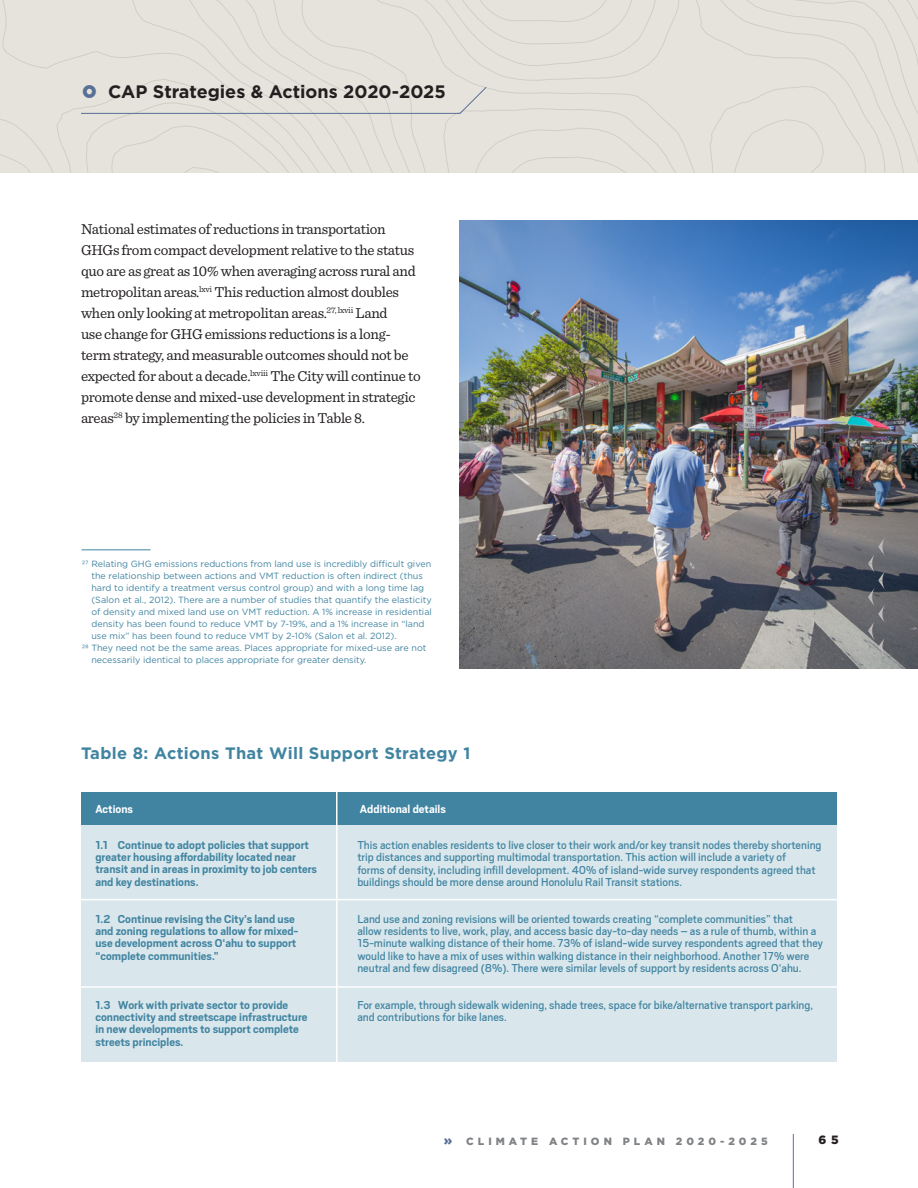
<style>
.page{position:relative;width:918px;height:1188px;background:#fff}
.page>*{position:absolute;margin:0;border:0;box-sizing:border-box;transform-origin:0 0}
.t1{font:700 18px "Gotham";color:#231f20}
.t2{font:700 16.5px "Gotham";letter-spacing:.02em;color:#4184a1}
.t3{font:15px/21px "Sentinel";letter-spacing:-.02em;color:#231f20}
.t4{font:12.75px/12.3px "Scout";color:#4184a1}
.t5{font:700 12.75px/12.3px "Scout";color:#4184a1}
.t6{font:700 12.75px "Scout";color:#fff}
.t7{font:900 12px "Gotham";color:#231f20}
.t8{font:900 10.5px "Gotham";letter-spacing:.38em;color:#808285}
.t9{font:9px/12px "Gotham";color:#4184a1}
.s1{font-size:13.5px;color:#597096}
</style>
<div class="page">
<hr style="left:793px;top:1134px;width:1px;height:54px;background:#597096">
<hr style="left:81px;top:550px;width:70px;height:1px;background:#4184a1">
<div style="left:81px;top:801px;width:756px;height:260px;background:#d9e7ec"></div>
<div style="left:81px;top:792px;width:756px;height:33px;background:#4184a1"></div>
<hr style="left:73px;top:899px;width:770px;height:1px;background:#fff">
<hr style="left:73px;top:986px;width:770px;height:2px;background:#fff">
<hr style="left:336px;top:780px;width:2px;height:408px;background:#fff">
<img style="left:459px;top:220px;width:459px;height:449px">
<svg style="left:882px;top:538px;width:3px;height:18px"></svg>
<svg style="left:882px;top:571px;width:3px;height:19px"></svg>
<svg style="left:872px;top:554px;width:3px;height:19px"></svg>
<svg style="left:882px;top:605px;width:3px;height:18px"></svg>
<svg style="left:882px;top:638px;width:3px;height:18px"></svg>
<svg style="left:872px;top:588px;width:3px;height:18px"></svg>
<svg style="left:872px;top:622px;width:3px;height:18px"></svg>
<div style="left:0;top:0;width:918px;height:173px;background:#e6e3dd"></div>
<p class="t1" style="left:108px;top:79px;width:339px">CAP Strategies &amp; Actions 2020-2025</p>
<p class="t3" style="left:81px;top:217px;width:341px">National estimates of reductions in transportation GHGs from compact development relative to the status quo are as great as 10% when averaging across rural and metropolitan areas.<sup>lxvi</sup> This reduction almost doubles when only looking at metropolitan areas.<sup>27,</sup> <sup>lxvii</sup> Land<br>use change for GHG emissions reductions is a long&shy;term strategy, and measurable outcomes should not be expected for about a decade.<sup>lxviii</sup> The City will continue to promote dense and mixed-use development in strategic areas<sup>28</sup> by implementing the policies in Table 8.</p>
<p class="t9" style="left:91px;top:557px;width:342px;text-indent:-10px">27 Relating GHG emissions reductions from land use is incredibly difficult given the relationship between actions and VMT reduction is often indirect (thus hard to identify a treatment versus control group) and with a long time lag (Salon et al., 2012). There are a number of studies that quantify the elasticity of density and mixed land use on VMT reduction. A 1% increase in residential density has been found to reduce VMT by 7-19%, and a 1% increase in “land use mix” has been found to reduce VMT by 2-10% (Salon et al. 2012).</p>
<p class="t9" style="left:91px;top:641px;width:337px;text-indent:-10px">28 They need not be the same areas. Places appropriate for mixed-use are not necessarily identical to places appropriate for greater density.</p>
<p class="t2" style="left:81px;top:742px;width:391px">Table 8: Actions That Will Support Strategy 1</p>
<p class="t6" style="left:95px;top:801px;width:39px">Actions</p>
<p class="t6" style="left:360px;top:801px;width:87px">Additional details</p>
<p class="t4" style="left:357px;top:838px;width:466px">This action enables residents to live closer to their work and/or key transit nodes thereby shortening trip distances and supporting multimodal transportation. This action will include a variety of<br>forms of density, including infill development. 40% of island-wide survey respondents agreed that buildings should be more dense around Honolulu Rail Transit stations.</p>
<p class="t4" style="left:357px;top:912px;width:467px">Land use and zoning revisions will be oriented towards creating “complete communities” that<br>allow residents to live, work, play, and access basic day-to-day needs – as a rule of thumb, within a 15-minute walking distance of their home. 73% of island-wide survey respondents agreed that they would like to have a mix of uses within walking distance in their neighborhood. Another 17% were neutral and few disagreed (8%). There were similar levels of support by residents across O‘ahu.</p>
<p class="t4" style="left:357px;top:998px;width:457px">For example, through sidewalk widening, shade trees, space for bike/alternative transport parking, and contributions for bike lanes.</p>
<p class="t5" style="left:95px;top:838px;width:223px">1.1 Continue to adopt policies that support greater housing affordability located near transit and in areas in proximity to job centers and key destinations.</p>
<p class="t5" style="left:95px;top:912px;width:204px">1.2 Continue revising the City’s land use and zoning regulations to allow for mixed&shy;use development across O‘ahu to support “complete communities.”</p>
<p class="t5" style="left:95px;top:998px;width:214px">1.3 Work with private sector to provide connectivity and streetscape infrastructure in new developments to support complete streets principles.</p>
<p class="t8" style="left:444px;top:1134px;width:325px"><span class="s1">»</span> CLIMATE ACTION PLAN 2020-2025</p>
<p class="t7" style="left:819px;top:1131px;width:22px">6 5</p>
</div>
